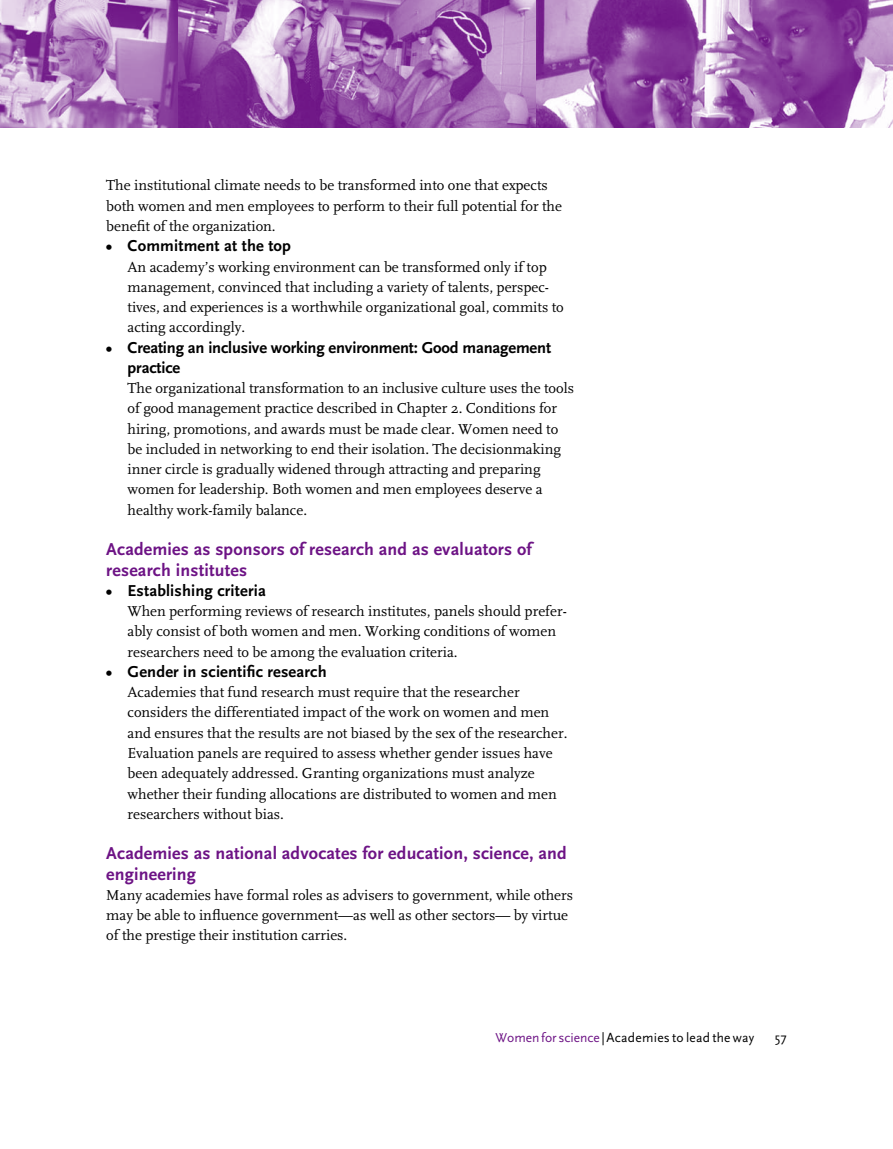
<style>
.page{position:relative;width:893px;height:1149px;background:#fff}
.page>*{position:absolute;margin:0;border:0;box-sizing:border-box;transform-origin:0 0}
.t1{font:700 18px/20.2px "Scala Sans";letter-spacing:.01em;color:#6d1385}
.t2{font:700 16.5px "Scala Sans";letter-spacing:.01em;color:#000}
.t3{font:700 16.5px/20.2px "Scala Sans";letter-spacing:-.01em;color:#000}
.t4{font:15px/20.2px "Scala";color:#000}
.t5{font:13.5px "Scala Sans";letter-spacing:.02em;color:#000}
.s1{font-family:"Scala LF"}
.s2{color:#6d1385}
</style>
<div class="page">
<img style="left:0;top:0;width:893px;height:128px">
<p class="t4" style="left:106px;top:176px;width:457px">The institutional climate needs to be transformed into one that expects both women and men employees to perform to their full potential for the benefit of the organization.</p>
<p class="t2" style="left:106px;top:237px;width:186px"><span class="s1">•</span> Commitment at the top</p>
<p class="t4" style="left:128px;top:257px;width:438px">An academy’s working environment can be transformed only if top management, convinced that including a variety of talents, perspec&shy;tives, and experiences is a worthwhile organizational goal, commits to acting accordingly.</p>
<p class="t3" style="left:128px;top:337px;width:425px;text-indent:-21px"><span class="s1">•</span> Creating an inclusive working environment: Good management practice</p>
<p class="t4" style="left:128px;top:378px;width:448px">The organizational transformation to an inclusive culture uses the tools of good management practice described in Chapter 2. Conditions for hiring, promotions, and awards must be made clear. Women need to be included in networking to end their isolation. The decisionmaking inner circle is gradually widened through attracting and preparing women for leadership. Both women and men employees deserve a healthy work-family balance.</p>
<p class="t1" style="left:106px;top:539px;width:427px">Academies as sponsors of research and as evaluators of research institutes</p>
<p class="t2" style="left:106px;top:581px;width:161px"><span class="s1">•</span> Establishing criteria</p>
<p class="t4" style="left:128px;top:601px;width:441px">When performing reviews of research institutes, panels should prefer&shy;ably consist of both women and men. Working conditions of women researchers need to be among the evaluation criteria.</p>
<p class="t2" style="left:106px;top:662px;width:222px"><span class="s1">•</span> Gender in scientific research</p>
<p class="t4" style="left:128px;top:682px;width:441px">Academies that fund research must require that the researcher considers the differentiated impact of the work on women and men and ensures that the results are not biased by the sex of the researcher.<br>Evaluation panels are required to assess whether gender issues have been adequately addressed. Granting organizations must analyze whether their funding allocations are distributed to women and men researchers without bias.</p>
<p class="t1" style="left:106px;top:843px;width:462px">Academies as national advocates for education, science, and engineering</p>
<p class="t4" style="left:106px;top:884px;width:468px">Many academies have formal roles as advisers to government, while others may be able to influence government—as well as other sectors— by virtue of the prestige their institution carries.</p>
<p class="t5" style="left:496px;top:1030px;width:268px"><span class="s2">Women for science</span>|Academies to lead the way 57</p>
</div>
